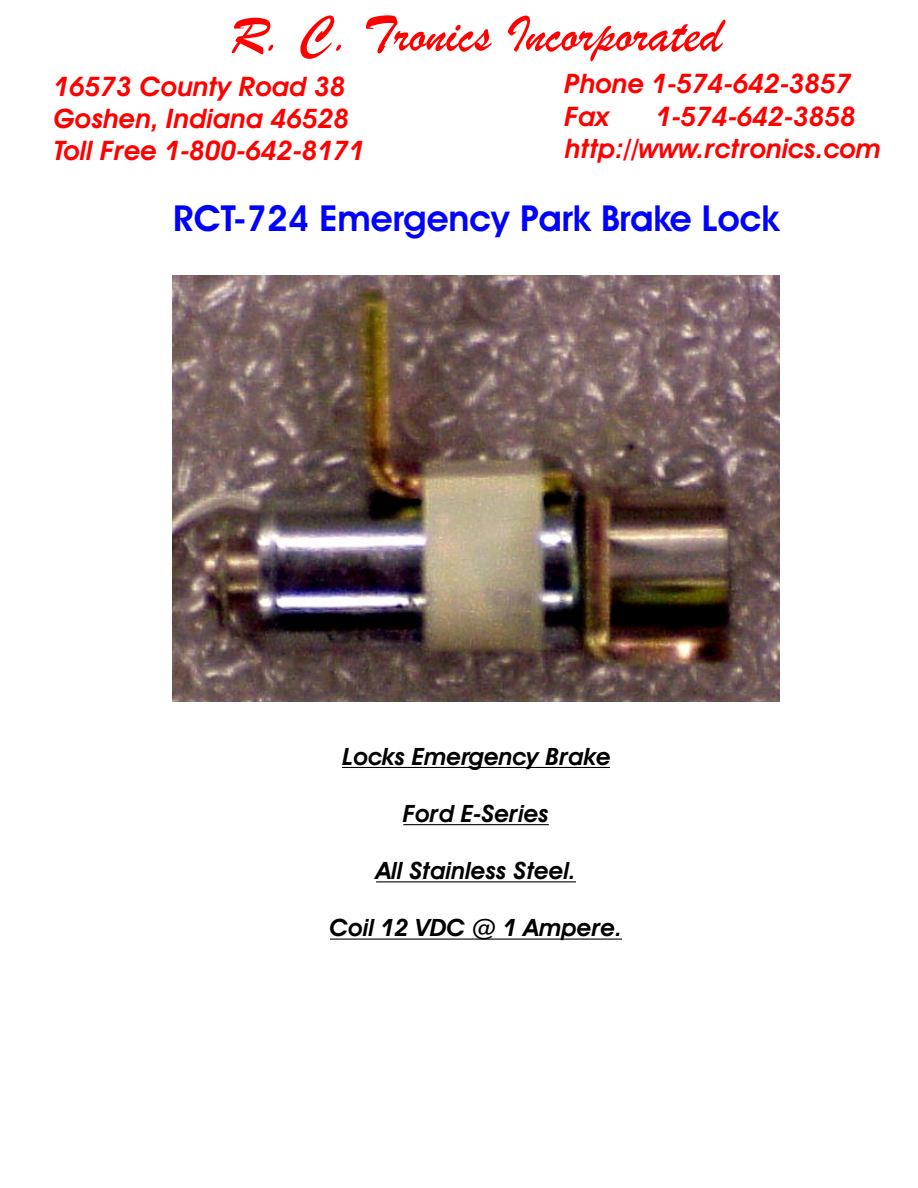
<style>
.page{position:relative;width:918px;height:1188px;background:#fff}
.page>*{position:absolute;margin:0;border:0;box-sizing:border-box;transform-origin:0 0}
.t1{font:italic 54px "Brush Script";color:#f00}
.t2{font:700 36px "Avant Garde Bk BT";color:#00f}
.t3{font:italic 700 27px/32.2px "Avant Garde Bk BT";color:#f00}
.t4{font:italic 700 24px "Avant Garde Bk BT";color:#000}
</style>
<div class="page">
<img style="left:172px;top:275px;width:608px;height:426px">
<hr style="left:342px;top:767px;width:268px;height:1px;background:#000">
<hr style="left:403px;top:824px;width:146px;height:1px;background:#000">
<hr style="left:376px;top:881px;width:200px;height:1px;background:#000">
<hr style="left:330px;top:939px;width:292px;height:1px;background:#000">
<h1 class="t1" style="left:230px;top:18px;width:494px">R. C. Tronics Incorporated</h1>
<p class="t3" style="left:54px;top:72px;width:312px">16573 County Road 38<br>Goshen, Indiana 46528<br>Toll Free 1-800-642-8171</p>
<p class="t3" style="left:565px;top:70px;width:289px">Phone 1-574-642-3857<br>Fax</p>
<p class="t3" style="left:565px;top:103px;width:318px;text-indent:91px">1-574-642-3858 http://www.rctronics.com</p>
<h2 class="t2" style="left:173px;top:203px;width:608px">RCT-724 Emergency Park Brake Lock</h2>
<p class="t4" style="left:342px;top:747px;width:270px">Locks Emergency Brake</p>
<p class="t4" style="left:403px;top:804px;width:147px">Ford E-Series</p>
<p class="t4" style="left:376px;top:861px;width:201px">All Stainless Steel.</p>
<p class="t4" style="left:330px;top:918px;width:294px">Coil 12 VDC @ 1 Ampere.</p>
</div>
